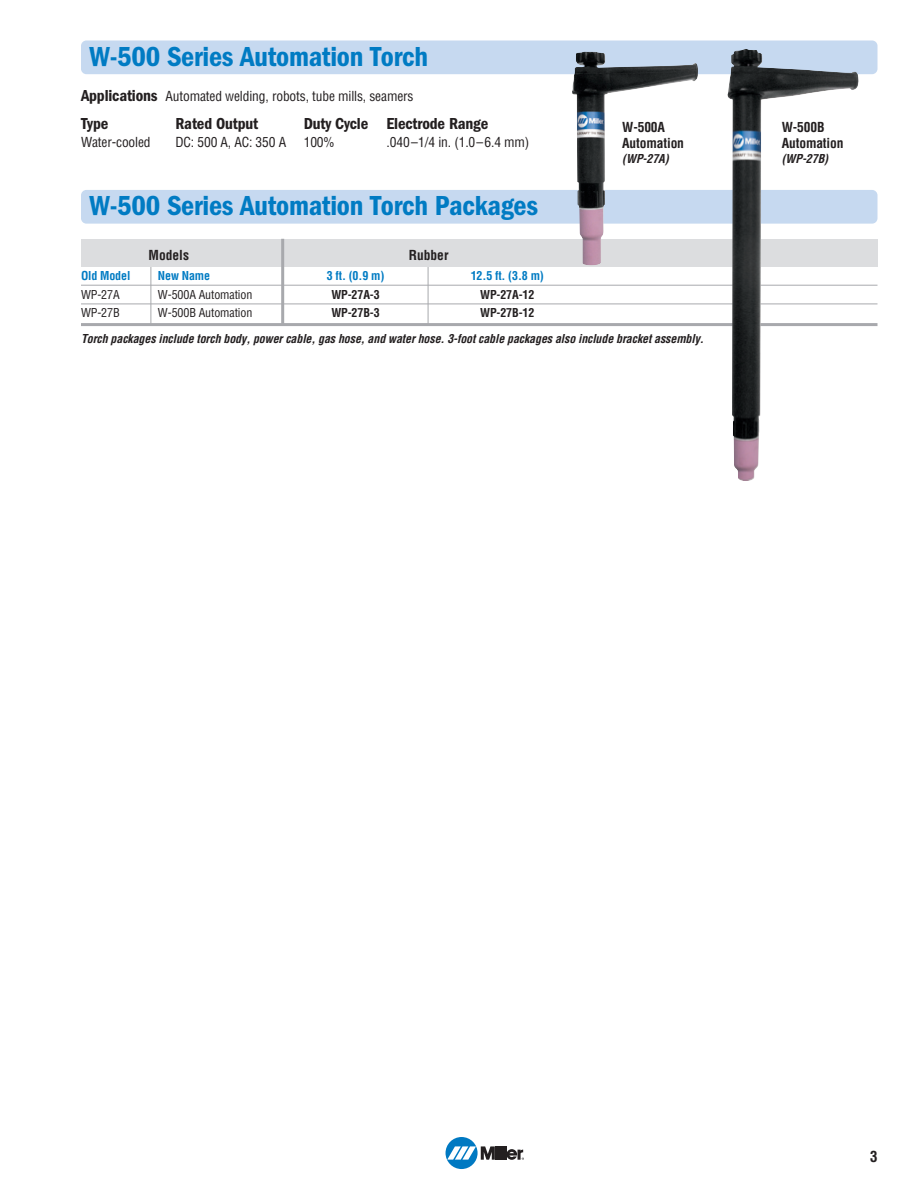
<style>
.page{position:relative;width:918px;height:1188px;background:#fff}
.page>*{position:absolute;margin:0;border:0;box-sizing:border-box;transform-origin:0 0}
.t1{font:28.5px "ITC Franklin Gothic Std Dm Cd";letter-spacing:-.01em;color:#007bc3}
.t2{font:16.5px "ITC Franklin Gothic Std Dm Cd";letter-spacing:-.01em;color:#231f20}
.t3{font:700 condensed 15px "Helvetica";color:#231f20}
.t4{font:condensed 13.5px "Helvetica";letter-spacing:-.01em;color:#231f20}
.t5{font:700 condensed 13.5px/16.2px "Helvetica";letter-spacing:-.01em;color:#231f20}
.t6{font:italic 700 condensed 12px "Helvetica";color:#231f20}
.t7{font:condensed 12px "Helvetica";letter-spacing:-.01em;color:#231f20}
.t8{font:700 condensed 12px "Helvetica";letter-spacing:-.01em;color:#007bc3}
.t9{font:700 condensed 12px "Helvetica";letter-spacing:-.01em;color:#231f20}
.s1{font-family:"ITC Franklin Gothic Std Dm Cd";font-stretch:normal;font-size:16.5px}
</style>
<div class="page">
<hr style="left:428px;top:259px;width:1px;height:66px;background:#a8a9ad">
<hr style="left:151px;top:259px;width:1px;height:66px;background:#a8a9ad">
<div style="left:81px;top:239px;width:796px;height:27px;background:#dcdddf"></div>
<hr style="left:81px;top:285px;width:797px;height:1px;background:#a8a9ad">
<hr style="left:81px;top:304px;width:797px;height:1px;background:#a8a9ad">
<hr style="left:81px;top:323px;width:797px;height:3px;background:#a8a9ad">
<hr style="left:281px;top:239px;width:3px;height:86px;background:#a8a9ad">
<div style="left:81px;top:190px;width:797px;height:34px;background:#c6d9f0;border-radius:5px"></div>
<div style="left:81px;top:40px;width:797px;height:34px;background:#c6d9f0;border-radius:5px"></div>
<img style="left:572px;top:51px;width:126px;height:214px">
<img style="left:727px;top:49px;width:132px;height:432px">
<div style="left:446px;top:1137px;width:32px;height:32px;background:#0079c2;border-radius:50%"></div>
<hr style="left:499px;top:1146px;width:3px;height:14px;background:#231f20">
<hr style="left:503px;top:1146px;width:3px;height:14px;background:#231f20">
<svg style="left:447px;top:1146px;width:52px;height:14px"></svg>
<svg style="left:506px;top:1149px;width:18px;height:11px"></svg>
<p class="t1" style="left:90px;top:47px;width:340px">W-500 Series Automation Torch</p>
<p class="t4" style="left:81px;top:91px;width:334px"><span class="s1">Applications</span> Automated welding, robots, tube mills, seamers</p>
<p class="t2" style="left:81px;top:118px;width:29px">Type</p>
<p class="t2" style="left:176px;top:118px;width:84px">Rated Output</p>
<p class="t2" style="left:304px;top:118px;width:186px">Duty Cycle Electrode Range</p>
<p class="t4" style="left:81px;top:137px;width:71px">Water-cooled</p>
<p class="t4" style="left:176px;top:137px;width:112px">DC: 500 A, AC: 350 A</p>
<p class="t4" style="left:304px;top:137px;width:33px">100%</p>
<p class="t4" style="left:387px;top:137px;width:144px">.040–1/4 in. (1.0–6.4 mm)</p>
<p class="t1" style="left:90px;top:196px;width:450px">W-500 Series Automation Torch Packages</p>
<p class="t5" style="left:148px;top:249px;width:42px">Models</p>
<p class="t5" style="left:409px;top:249px;width:41px">Rubber</p>
<p class="t5" style="left:622px;top:120px;width:63px">W-500A<br>Automation</p>
<p class="t6" style="left:622px;top:154px;width:50px">(WP-27A)</p>
<p class="t8" style="left:81px;top:271px;width:51px">Old Model</p>
<p class="t8" style="left:158px;top:271px;width:54px">New Name</p>
<p class="t8" style="left:327px;top:271px;width:59px">3 ft. (0.9 m)</p>
<p class="t8" style="left:471px;top:271px;width:75px">12.5 ft. (3.8 m)</p>
<p class="t7" style="left:81px;top:290px;width:40px">WP-27A</p>
<p class="t7" style="left:158px;top:290px;width:96px">W-500A Automation</p>
<p class="t9" style="left:331px;top:290px;width:50px">WP-27A-3</p>
<p class="t9" style="left:480px;top:290px;width:56px">WP-27A-12</p>
<p class="t7" style="left:81px;top:308px;width:40px">WP-27B</p>
<p class="t7" style="left:158px;top:308px;width:96px">W-500B Automation</p>
<p class="t9" style="left:331px;top:308px;width:50px">WP-27B-3</p>
<p class="t9" style="left:480px;top:308px;width:56px">WP-27B-12</p>
<p class="t6" style="left:81px;top:334px;width:627px">Torch packages include torch body,powercable,gas hose,and waterhose.3-footcable packages also include bracketassembly .</p>
<p class="t5" style="left:782px;top:120px;width:63px">W-500B<br>Automation</p>
<p class="t6" style="left:782px;top:154px;width:50px">(WP-27B)</p>
<p class="t3" style="left:870px;top:1151px;width:9px">3</p>
</div>
